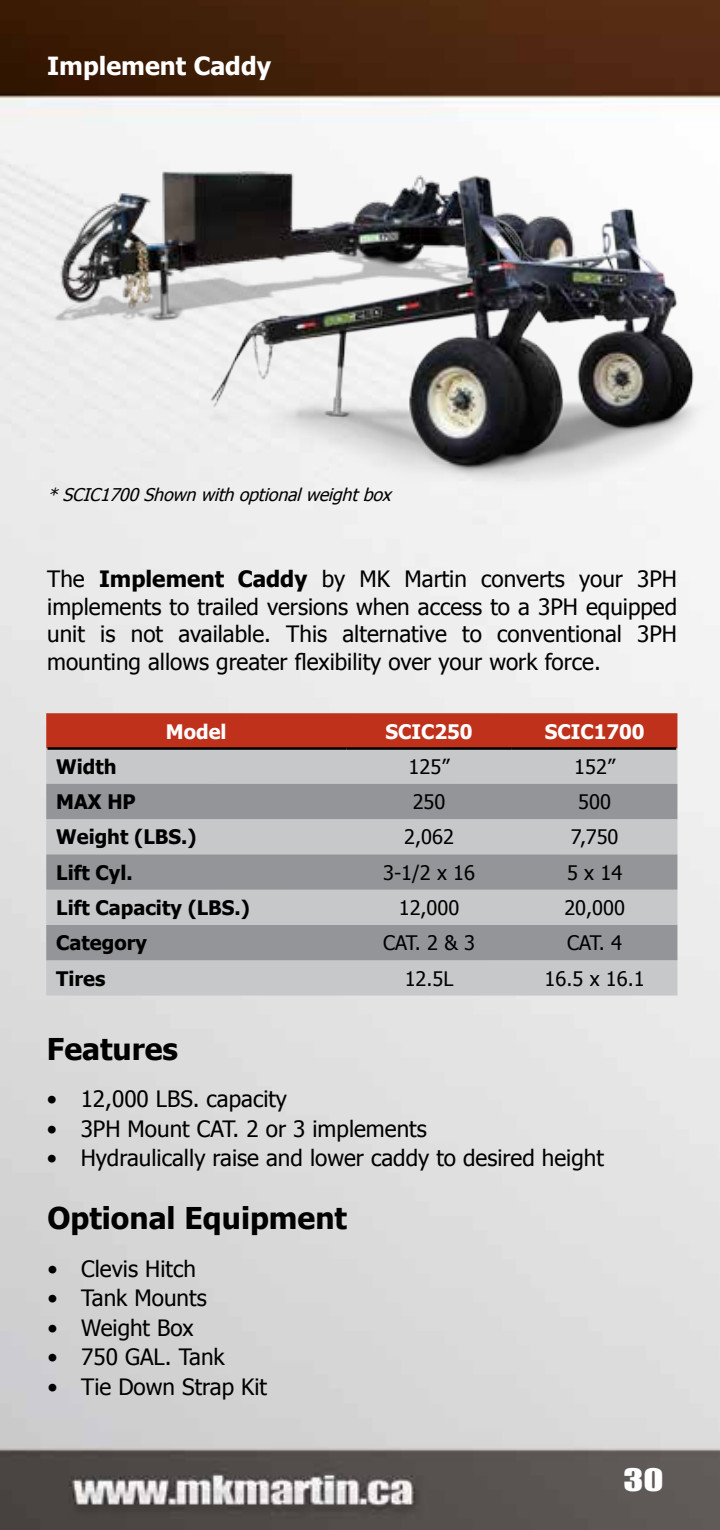
<style>
.page{position:relative;width:720px;height:1530px;background:#fff}
.page>*{position:absolute;margin:0;border:0;box-sizing:border-box;transform-origin:0 0}
.t1{font:700 30px "Tahoma";color:#000}
.t2{font:28.5px "Impact";color:#fff;scale:1.32 1}
.t3{font:700 25px "Tahoma";color:#fff}
.t4{font:22.5px/27.5px "Tahoma";color:#000;text-align:justify}
.t5{font:20px "Tahoma";color:#000}
.t6{font:700 20px "Tahoma";color:#000}
.t7{font:700 20px "Tahoma";color:#fff}
.t8{font:italic 17.5px "Tahoma";color:#000}
.s1{font-weight:700}
</style>
<div class="page">
<img style="left:1px;top:0;width:719px;height:1530px">
<img style="left:0;top:0;width:1px;height:1530px">
<img style="left:35px;top:155px;width:125px;height:180px">
<img style="left:160px;top:155px;width:560px;height:338px">
<div style="left:46px;top:713px;width:631px;height:36px;background:#bf311a"></div>
<div style="left:46px;top:749px;width:631px;height:247px;background:#c7c8ca"></div>
<svg style="left:46px;top:784px;width:631px;height:176px;background:#a7a9ac"></svg>
<hr style="left:48px;top:747px;width:298px;height:3px;background:#000">
<hr style="left:346px;top:747px;width:166px;height:3px;background:#000">
<hr style="left:512px;top:747px;width:164px;height:3px;background:#000">
<p class="t3" style="left:47px;top:48px;width:225px">Implement Caddy</p>
<p class="t8" style="left:47px;top:482px;width:351px">*SCIC1700Shownwithoptionalweightbox</p>
<p class="t4" style="left:47px;top:567px;width:632px">The <span class="s1">Implement Caddy</span> by MK Martin converts your 3PH implements to trailed versions when access to a 3PH equipped unit is not available. This alternative to conventional 3PH mounting allows greater flexibility over your work force.</p>
<p class="t7" style="left:166px;top:717px;width:62px">Model</p>
<p class="t7" style="left:385px;top:717px;width:89px">SCIC250</p>
<p class="t7" style="left:545px;top:717px;width:101px">SCIC1700</p>
<p class="t6" style="left:56px;top:753px;width:62px">Width</p>
<p class="t5" style="left:409px;top:753px;width:42px">125”</p>
<p class="t5" style="left:574px;top:753px;width:42px">152”</p>
<p class="t6" style="left:56px;top:788px;width:81px">MAX HP</p>
<p class="t5" style="left:413px;top:788px;width:34px">250</p>
<p class="t5" style="left:578px;top:788px;width:34px">500</p>
<p class="t6" style="left:56px;top:823px;width:142px">Weight (LBS.)</p>
<p class="t5" style="left:404px;top:824px;width:51px">2,062</p>
<p class="t5" style="left:571px;top:824px;width:49px">7,750</p>
<p class="t6" style="left:56px;top:858px;width:78px">Lift Cyl.</p>
<p class="t5" style="left:383px;top:859px;width:93px">3-1/2 x 16</p>
<p class="t5" style="left:567px;top:859px;width:57px">5 x 14</p>
<p class="t6" style="left:56px;top:894px;width:195px">Lift Capacity (LBS.)</p>
<p class="t5" style="left:399px;top:894px;width:62px">12,000</p>
<p class="t5" style="left:564px;top:894px;width:62px">20,000</p>
<p class="t6" style="left:56px;top:929px;width:92px">Category</p>
<p class="t5" style="left:383px;top:930px;width:94px">CAT. 2 &amp; 3</p>
<p class="t5" style="left:567px;top:930px;width:57px">CAT. 4</p>
<p class="t6" style="left:56px;top:964px;width:51px">Tires</p>
<p class="t5" style="left:405px;top:965px;width:50px">12.5L</p>
<p class="t5" style="left:545px;top:965px;width:102px">16.5 x 16.1</p>
<h1 class="t1" style="left:47px;top:1028px;width:133px">Features</h1>
<p class="t4" style="left:47px;top:1087px;width:242px">• 12,000 LBS. capacity</p>
<p class="t4" style="left:47px;top:1116px;width:381px">• 3PH Mount CAT. 2 or 3 implements</p>
<p class="t4" style="left:47px;top:1146px;width:559px">• Hydraulically raise and lower caddy to desired height</p>
<h1 class="t1" style="left:47px;top:1197px;width:301px">Optional Equipment</h1>
<p class="t4" style="left:47px;top:1256px;width:150px">• Clevis Hitch</p>
<p class="t4" style="left:47px;top:1286px;width:161px">• Tank Mounts</p>
<p class="t4" style="left:47px;top:1315px;width:148px">• Weight Box</p>
<p class="t4" style="left:47px;top:1345px;width:179px">• 750 GAL. Tank</p>
<p class="t4" style="left:47px;top:1374px;width:221px">• Tie Down Strap Kit</p>
<p class="t2" style="left:624px;top:1458px;width:32px">30</p>
</div>
